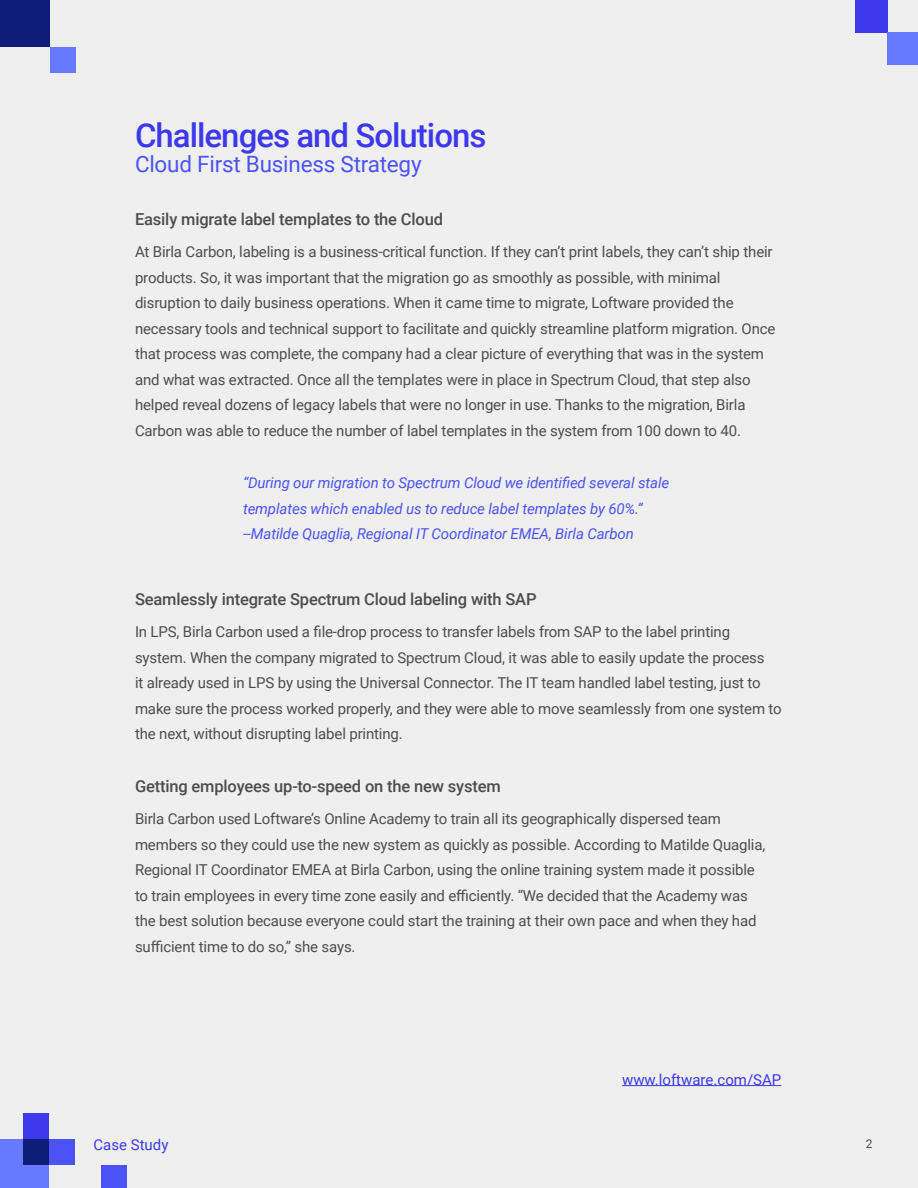
<style>
.page{position:relative;width:918px;height:1188px;background:#efefef}
.page>*{position:absolute;margin:0;border:0;box-sizing:border-box;transform-origin:0 0}
.Section_Header{font:500 33px "Roboto";letter-spacing:-.03em;color:#3c39ec}
.Section_Header-2{font:22.5px "Roboto";letter-spacing:-.01em;color:#4b53f7}
.Body_Subheads{font:500 16.5px "Roboto";letter-spacing:-.01em;color:#4d4d4d}
.Body{font:15px/25.5px "Roboto";letter-spacing:-.01em;color:#4d4d4d}
.Body_Paragraph_quote{font:italic 15px/25.5px "Roboto";letter-spacing:-.01em;color:#4b53f7}
.Type_of_Document{font:15px "Roboto";color:#3c39ec}
.t1{font:12px "Roboto";color:#4d4d4d}
</style>
<div class="page">
<div style="left:0;top:0;width:50px;height:47px;background:#0e1d77"></div>
<div style="left:50px;top:47px;width:25px;height:26px;background:#6679ff"></div>
<div style="left:0;top:1139px;width:49px;height:49px;background:#6679ff"></div>
<div style="left:23px;top:1139px;width:26px;height:26px;background:#0e1d77"></div>
<div style="left:49px;top:1139px;width:26px;height:26px;background:#4b53f7"></div>
<div style="left:101px;top:1165px;width:26px;height:23px;background:#4b53f7"></div>
<div style="left:23px;top:1113px;width:26px;height:26px;background:#3c39ec"></div>
<hr style="left:622px;top:1085px;width:159px;height:1px;background:#3c39ec">
<div style="left:855px;top:0;width:32px;height:32px;background:#3c39ec"></div>
<div style="left:887px;top:32px;width:31px;height:33px;background:#6679ff"></div>
<p class="Section_Header" style="left:135px;top:112px;width:353px">Challenges and Solutions</p>
<p class="Section_Header-2" style="left:135px;top:149px;width:288px">Cloud First Business Strategy</p>
<p class="Body_Subheads" style="left:135px;top:207px;width:310px">Easily migrate label templates to the Cloud</p>
<p class="Body" style="left:135px;top:238px;width:642px">At Birla Carbon, labeling is a business-critical function. If they can’t print labels, they can’t ship their products. So, it was important that the migration go as smoothly as possible, with minimal disruption to daily business operations. When it came time to migrate, Loftware provided the necessary tools and technical support to facilitate and quickly streamline platform migration. Once that process was complete, the company had a clear picture of everything that was in the system and what was extracted. Once all the templates were in place in Spectrum Cloud, that step also helped reveal dozens of legacy labels that were no longer in use. Thanks to the migration, Birla Carbon was able to reduce the number of label templates in the system from 100 down to 40.</p>
<p class="Body_Paragraph_quote" style="left:243px;top:469px;width:428px">“During our migration to Spectrum Cloud we identified several stale templates which enabled us to reduce label templates by 60%.” --Matilde Quaglia, Regional IT Coordinator EMEA, Birla Carbon</p>
<p class="Body_Subheads" style="left:135px;top:588px;width:403px">Seamlessly integrate Spectrum Cloud labeling with SAP</p>
<p class="Body" style="left:135px;top:619px;width:648px">In LPS, Birla Carbon used a file-drop process to transfer labels from SAP to the label printing system. When the company migrated to Spectrum Cloud, it was able to easily update the process<br>it already used in LPS by using the Universal Connector. The IT team handled label testing, just to make sure the process worked properly, and they were able to move seamlessly from one system to the next, without disrupting label printing.</p>
<p class="Body_Subheads" style="left:135px;top:774px;width:367px">Getting employees up-to-speed on the new system</p>
<p class="Body" style="left:135px;top:805px;width:632px">Birla Carbon used Loftware’s Online Academy to train all its geographically dispersed team members so they could use the new system as quickly as possible. According to Matilde Quaglia, Regional IT Coordinator EMEA at Birla Carbon, using the online training system made it possible to train employees in every time zone easily and efficiently. “We decided that the Academy was the best solution because everyone could start the training at their own pace and when they had sufficient time to do so,” she says.</p>
<p class="Type_of_Document" style="left:94px;top:1134px;width:76px">Case Study</p>
<p class="Type_of_Document" style="left:622px;top:1069px;width:161px">www.loftware.com/SAP</p>
<p class="t1" style="left:866px;top:1135px;width:8px">2</p>
</div>
